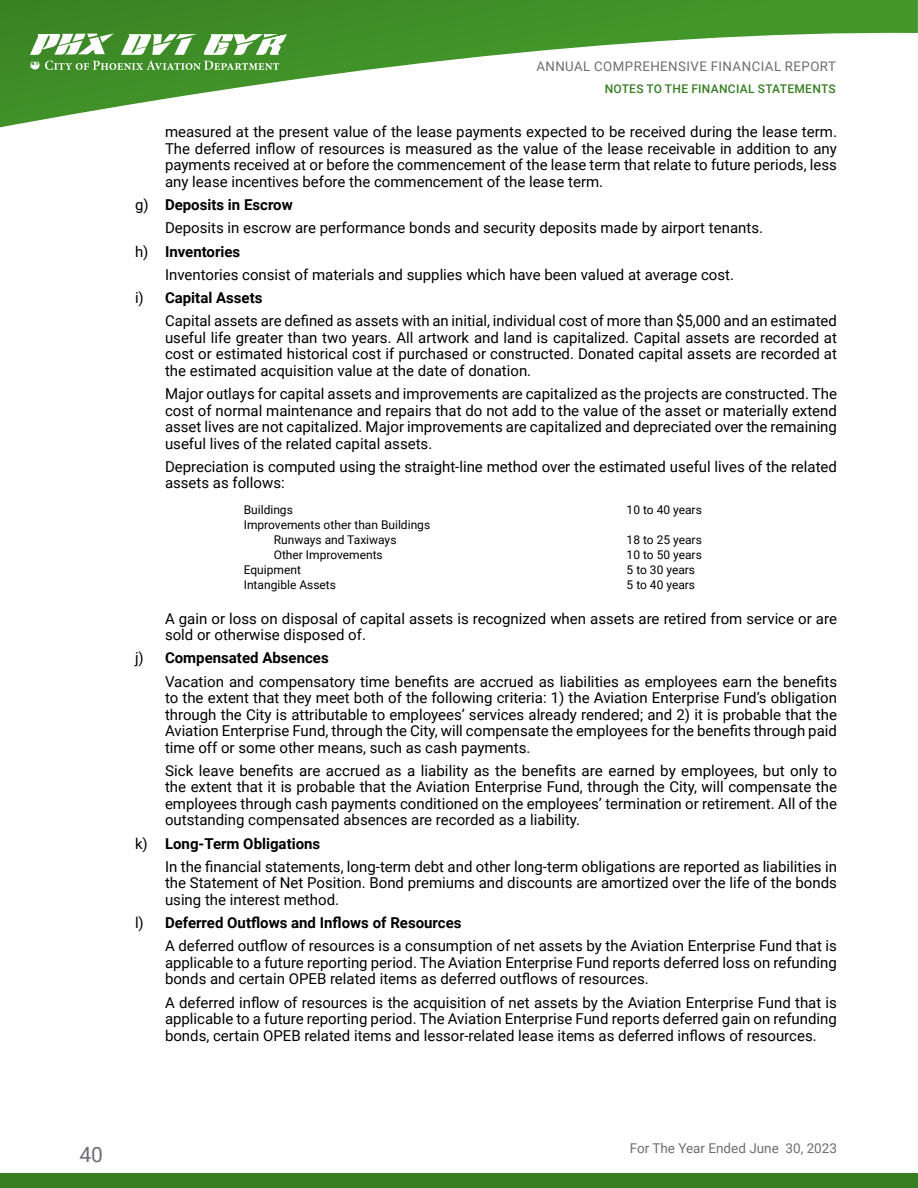
<style>
.page{position:relative;width:918px;height:1188px;background:#fff}
.page>*{position:absolute;margin:0;border:0;box-sizing:border-box;transform-origin:0 0}
.t1{font:21px "Roboto";color:#6d6e71}
.t2{font:15px/16.5px "Roboto";color:#000;text-align:justify}
.t3{font:700 15px "Roboto";color:#000}
.t4{font:13.5px "Roboto";color:#6d6e71}
.t5{font:13.2px "Roboto";letter-spacing:.035em;color:#6d6e71}
.Table_Text{font:12px "Roboto";color:#000}
.Table_Text_Indent_2{font:12px "Roboto";color:#000}
.t6{font:500 12px "Roboto";letter-spacing:.025em;color:#377e22}
.s1{font-weight:400}
</style>
<div class="page">
<svg style="left:0;top:0;width:918px;height:128px"></svg>
<svg style="left:30px;top:33px;width:257px;height:37px"></svg>
<div style="left:0;top:1173px;width:918px;height:15px;background:#377e22"></div>
<p class="t5" style="left:536px;top:57px;width:301px">ANNUAL COMPREHENSIVE FINANCIAL REPORT</p>
<p class="t6" style="left:605px;top:80px;width:232px">NOTES TO THE FINANCIAL STATEMENTS</p>
<p class="t2" style="left:165px;top:123px;width:674px">measured at the present value of the lease payments expected to be received during the lease term.<br>The deferred inflow of resources is measured as the value of the lease receivable in addition to any payments received at or before the commencement of the lease term that relate to future periods, less any lease incentives before the commencement of the lease term.</p>
<p class="t3" style="left:135px;top:194px;width:159px"><span class="s1">g)</span> Deposits in Escrow</p>
<p class="t2" style="left:165px;top:219px;width:600px">Deposits in escrow are performance bonds and security deposits made by airport tenants.</p>
<p class="t3" style="left:135px;top:241px;width:107px"><span class="s1">h)</span> Inventories</p>
<p class="t2" style="left:165px;top:266px;width:571px">Inventories consist of materials and supplies which have been valued at average cost.</p>
<p class="t3" style="left:135px;top:287px;width:129px"><span class="s1">i)</span> Capital Assets</p>
<p class="t2" style="left:165px;top:312px;width:674px">Capital assets are defined as assets with an initial, individual cost of more than $5,000 and an estimated useful life greater than two years. All artwork and land is capitalized. Capital assets are recorded at cost or estimated historical cost if purchased or constructed. Donated capital assets are recorded at the estimated acquisition value at the date of donation.</p>
<p class="t2" style="left:165px;top:385px;width:674px">Major outlays for capital assets and improvements are capitalized as the projects are constructed. The cost of normal maintenance and repairs that do not add to the value of the asset or materially extend asset lives are not capitalized. Major improvements are capitalized and depreciated over the remaining useful lives of the related capital assets.</p>
<p class="t2" style="left:165px;top:458px;width:674px">Depreciation is computed using the straight-line method over the estimated useful lives of the related assets as follows:</p>
<p class="Table_Text" style="left:244px;top:501px;width:51px">Buildings</p>
<p class="Table_Text" style="left:627px;top:501px;width:77px">10 to 40 years</p>
<p class="Table_Text" style="left:244px;top:516px;width:188px">Improvements other than Buildings</p>
<p class="Table_Text_Indent_2" style="left:274px;top:531px;width:124px">Runways and Taxiways</p>
<p class="Table_Text" style="left:627px;top:531px;width:77px">18 to 25 years</p>
<p class="Table_Text_Indent_2" style="left:274px;top:546px;width:111px">Other Improvements</p>
<p class="Table_Text" style="left:627px;top:546px;width:77px">10 to 50 years</p>
<p class="Table_Text" style="left:244px;top:561px;width:59px">Equipment</p>
<p class="Table_Text" style="left:627px;top:561px;width:70px">5 to 30 years</p>
<p class="Table_Text" style="left:244px;top:576px;width:94px">Intangible Assets</p>
<p class="Table_Text" style="left:627px;top:576px;width:70px">5 to 40 years</p>
<p class="t2" style="left:165px;top:609px;width:674px">A gain or loss on disposal of capital assets is recognized when assets are retired from service or are sold or otherwise disposed of.</p>
<p class="t3" style="left:135px;top:647px;width:195px"><span class="s1">j)</span> Compensated Absences</p>
<p class="t2" style="left:165px;top:672px;width:674px">Vacation and compensatory time benefits are accrued as liabilities as employees earn the benefits to the extent that they meet both of the following criteria: 1) the Aviation Enterprise Fund’s obligation through the City is attributable to employees’ services already rendered; and 2) it is probable that the Aviation Enterprise Fund, through the City, will compensate the employees for the benefits through paid time off or some other means, such as cash payments.</p>
<p class="t2" style="left:165px;top:762px;width:674px">Sick leave benefits are accrued as a liability as the benefits are earned by employees, but only to the extent that it is probable that the Aviation Enterprise Fund, through the City, will compensate the employees through cash payments conditioned on the employees’ termination or retirement. All of the outstanding compensated absences are recorded as a liability.</p>
<p class="t3" style="left:135px;top:833px;width:187px"><span class="s1">k)</span> Long-Term Obligations</p>
<p class="t2" style="left:165px;top:858px;width:674px">In the financial statements, long-term debt and other long-term obligations are reported as liabilities in the Statement of Net Position. Bond premiums and discounts are amortized over the life of the bonds using the interest method.</p>
<p class="t3" style="left:135px;top:912px;width:328px"><span class="s1">l)</span> Deferred Outflows and Inflows of Resources</p>
<p class="t2" style="left:165px;top:937px;width:674px">A deferred outflow of resources is a consumption of net assets by the Aviation Enterprise Fund that is applicable to a future reporting period. The Aviation Enterprise Fund reports deferred loss on refunding bonds and certain OPEB related items as deferred outflows of resources.</p>
<p class="t2" style="left:165px;top:993px;width:674px">A deferred inflow of resources is the acquisition of net assets by the Aviation Enterprise Fund that is applicable to a future reporting period. The Aviation Enterprise Fund reports deferred gain on refunding bonds, certain OPEB related items and lessor-related lease items as deferred inflows of resources.</p>
<h1 class="t1" style="left:80px;top:1139px;width:25px">40</h1>
<p class="t4" style="left:630px;top:1139px;width:209px">For The Year Ended June 30, 2023</p>
</div>
